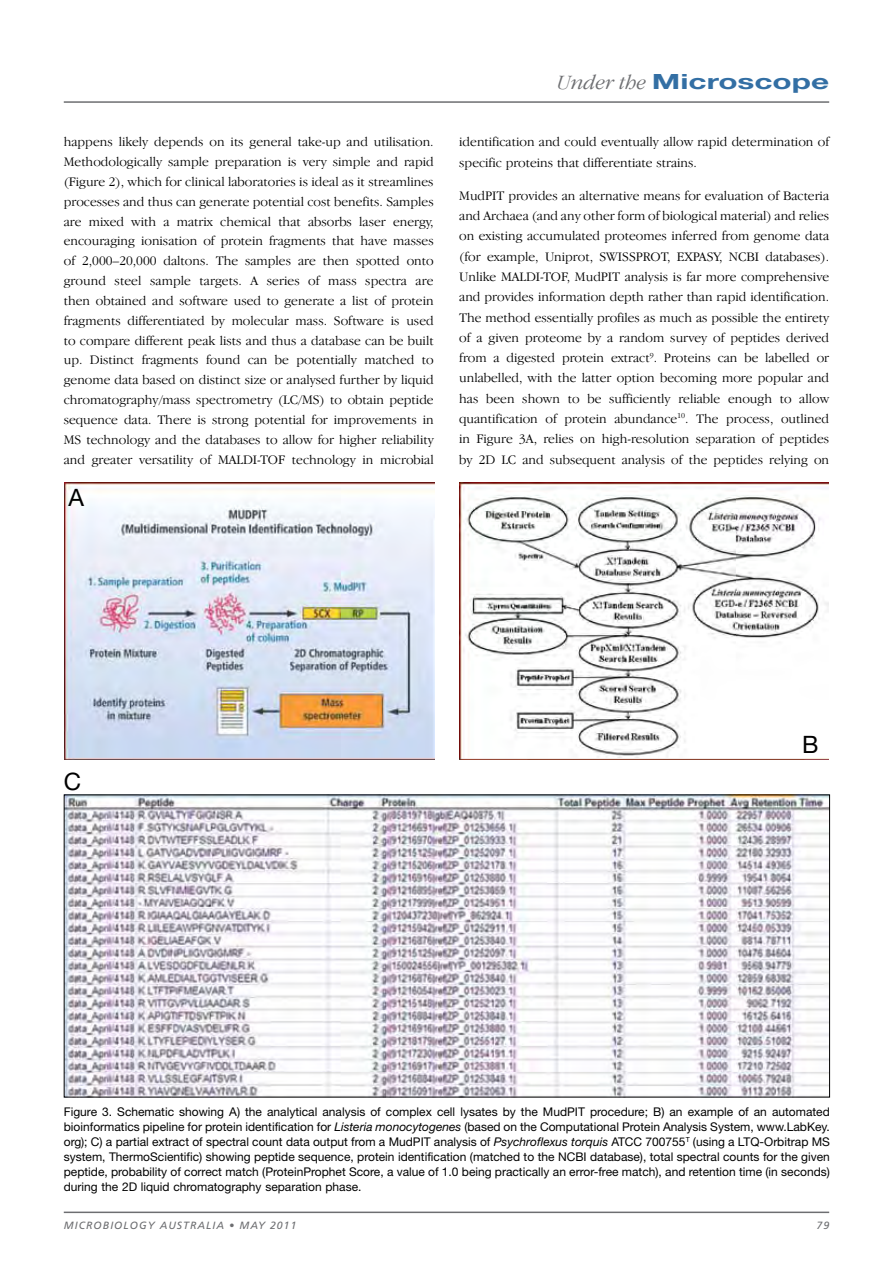
<style>
.page{position:relative;width:893px;height:1263px;background:#fff}
.page>*{position:absolute;margin:0;border:0;box-sizing:border-box;transform-origin:0 0}
.t1{font:24px "Helvetica Neue";color:#000}
.t2{font:700 21px "Helvetica Neue";color:#336fa4;scale:1.5 1}
.t3{font:300 13.5px/19.8px "Garamond IT Cby BT";color:#000;text-align:justify}
.t4{font:12px/15px "Helvetica Neue";color:#000;text-align:justify}
.t5{font:italic 10.5px "Frutiger";letter-spacing:.1em;color:#6d6e71}
.s1{font-family:"Garamond IT Cby BT";font-weight:300;font-style:italic;color:#6d6e71}
.s2{font-style:italic}
</style>
<div class="page">
<hr style="left:64px;top:1211px;width:765px;height:2px;background:#6d6e71">
<hr style="left:64px;top:101px;width:765px;height:2px;background:#6d6e71">
<img style="left:64px;top:482px;width:370px;height:278px">
<img style="left:460px;top:482px;width:369px;height:278px">
<img style="left:66px;top:796px;width:762px;height:299px">
<h2 class="t2" style="left:557px;top:68px;width:183px"><span class="s1">Under the</span> Microscope</h2>
<p class="t3" style="left:64px;top:132px;width:371px">happens likely depends on its general take-up and utilisation.<br>Methodologically sample preparation is very simple and rapid (Figure 2), which for clinical laboratories is ideal as it streamlines processes and thus can generate potential cost benefits. Samples are mixed with a matrix chemical that absorbs laser energy, encouraging ionisation of protein fragments that have masses of 2,000–20,000 daltons. The samples are then spotted onto ground steel sample targets. A series of mass spectra are then obtained and software used to generate a list of protein fragments differentiated by molecular mass. Software is used to compare different peak lists and thus a database can be built up. Distinct fragments found can be potentially matched to genome data based on distinct size or analysed further by liquid chromatography/mass spectrometry (LC/MS) to obtain peptide sequence data. There is strong potential for improvements in MS technology and the databases to allow for higher reliability and greater versatility of MALDI-TOF technology in microbial</p>
<p class="t3" style="left:459px;top:132px;width:371px;line-height:20.2px">identification and could eventually allow rapid determination of specific proteins that differentiate strains.</p>
<p class="t3" style="left:459px;top:185px;width:371px;line-height:20.2px">MudPIT provides an alternative means for evaluation of Bacteria and Archaea (and any other form of biological material) and relies on existing accumulated proteomes inferred from genome data (for example, Uniprot, SWISSPROT, EXPASY, NCBI databases).<br>Unlike MALDI-TOF, MudPIT analysis is far more comprehensive and provides information depth rather than rapid identification.<br>The method essentially profiles as much as possible the entirety of a given proteome by a random survey of peptides derived from a digested protein extract<sup>9</sup>. Proteins can be labelled or unlabelled, with the latter option becoming more popular and has been shown to be sufficiently reliable enough to allow quantification of protein abundance<sup>10</sup>. The process, outlined in Figure 3A, relies on high-resolution separation of peptides by 2D LC and subsequent analysis of the peptides relying on</p>
<h1 class="t1" style="left:68px;top:483px;width:17px">A</h1>
<h1 class="t1" style="left:64px;top:767px;width:19px">C</h1>
<h1 class="t1" style="left:802px;top:730px;width:18px">B</h1>
<p class="t4" style="left:64px;top:1104px;width:768px">Figure 3. Schematic showing A) the analytical analysis of complex cell lysates by the MudPIT procedure; B) an example of an automated bioinformatics pipeline for protein identification for <span class="s2">Listeria monocytogenes</span> (based on the Computational Protein Analysis System, www.LabKey. org); C) a partial extract of spectral count data output from a MudPIT analysis of <span class="s2">Psychroflexus torquis</span> ATCC 700755<sup>T</sup> (using a LTQ-Orbitrap MS system, ThermoScientific) showing peptide sequence, protein identification (matched to the NCBI database), total spectral counts for the given peptide, probability of correct match (ProteinProphet Score, a value of 1.0 being practically an error-free match), and retention time (in seconds) during the 2D liquid chromatography separation phase.</p>
<p class="t5" style="left:64px;top:1219px;width:234px">MICROBIOLOGY AUSTRALIA • MAY 2011</p>
<p class="t5" style="left:816px;top:1219px;width:14px">79</p>
</div>
